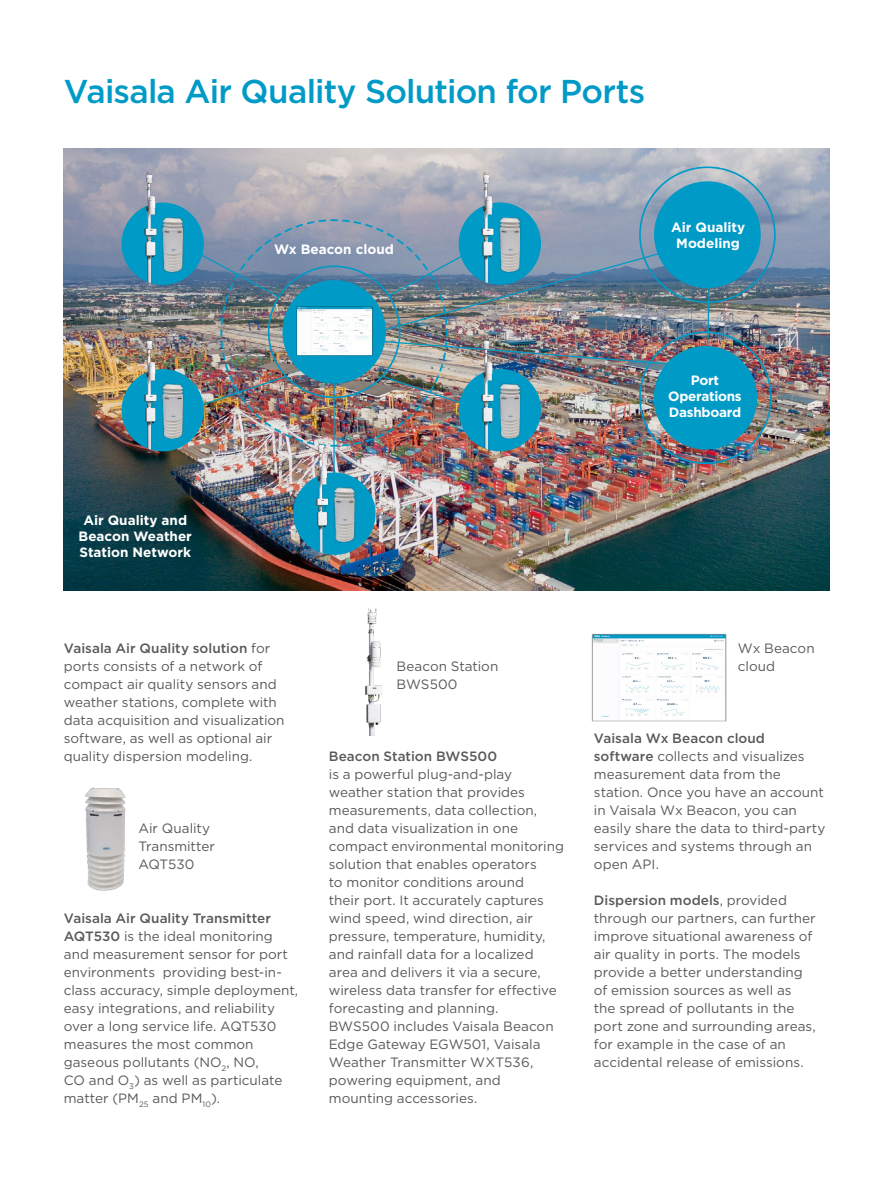
<style>
.page{position:relative;width:893px;height:1191px;background:#fff}
.page>*{position:absolute;margin:0;border:0;box-sizing:border-box;transform-origin:0 0}
.t1{font:500 33px "Gotham";letter-spacing:-.025em;color:#009ac7}
.t2{font:13.5px/18px "Gotham";color:#58595b}
.t3{font:700 13.5px/16.2px "Gotham";color:#fff;text-align:center}
.t4{font:700 13.5px/16.2px "Gotham";letter-spacing:-.02em;color:#fff;text-align:center}
.t5{font:500 13.5px "Gotham";color:#58595b}
.s1{font-weight:500}
</style>
<div class="page">
<img style="left:591px;top:633px;width:135px;height:89px">
<img style="left:85px;top:787px;width:41px;height:104px">
<img style="left:64px;top:149px;width:765px;height:441px">
<div style="left:654px;top:181px;width:107px;height:107px;background:#009ac7;border-radius:50%"></div>
<div style="left:654px;top:346px;width:103px;height:103px;background:#009ac7;border-radius:50%"></div>
<svg style="left:706px;top:288px;width:5px;height:59px"></svg>
<img style="left:449px;top:218px;width:228px;height:229px">
<svg style="left:192px;top:218px;width:28px;height:111px;background:#778293"></svg>
<img style="left:170px;top:339px;width:50px;height:108px">
<img style="left:220px;top:218px;width:229px;height:229px">
<div style="left:122px;top:203px;width:82px;height:82px;background:#009ac7;border-radius:50%"></div>
<img style="left:165px;top:217px;width:25px;height:59px">
<img style="left:133px;top:168px;width:32px;height:116px">
<div style="left:122px;top:369px;width:82px;height:82px;background:#009ac7;border-radius:50%"></div>
<img style="left:165px;top:379px;width:25px;height:63px">
<img style="left:133px;top:335px;width:32px;height:115px">
<div style="left:293px;top:472px;width:83px;height:83px;background:#009ac7;border-radius:50%"></div>
<img style="left:337px;top:487px;width:25px;height:59px">
<img style="left:305px;top:438px;width:32px;height:116px">
<div style="left:459px;top:369px;width:82px;height:82px;background:#009ac7;border-radius:50%"></div>
<img style="left:502px;top:383px;width:25px;height:59px">
<img style="left:470px;top:335px;width:32px;height:115px">
<div style="left:459px;top:202px;width:82px;height:83px;background:#009ac7;border-radius:50%"></div>
<img style="left:502px;top:217px;width:25px;height:59px">
<img style="left:470px;top:168px;width:32px;height:116px">
<img style="left:365px;top:608px;width:17px;height:127px">
<h1 class="t1" style="left:64px;top:70px;width:583px">Vaisala Air Quality Solution for Ports</h1>
<p class="t3" style="left:274px;top:241px;width:121px">Wx Beacon cloud</p>
<p class="t3" style="left:671px;top:218px;width:76px">Air Quality<br>Modeling</p>
<p class="t3" style="left:79px;top:512px;width:115px">Air Quality and<br>Beacon Weather<br>Station Network</p>
<p class="t4" style="left:668px;top:372px;width:75px">Port<br>Operations<br>Dashboard</p>
<p class="t2" style="left:64px;top:638px;width:222px"><span class="s1">Vaisala Air Quality solution</span> for ports consists of a network of compact air quality sensors and weather stations, complete with data acquisition and visualization software, as well as optional air quality dispersion modeling.</p>
<p class="t2" style="left:138px;top:818px;width:78px">Air Quality<br>Transmitter<br>AQT530</p>
<p class="t2" style="left:64px;top:908px;width:236px"><span class="s1">Vaisala Air Quality Transmitter<br>AQT530</span> is the ideal monitoring and measurement sensor for port environments providing best-in&shy;class accuracy, simple deployment, easy integrations, and reliability over a long service life. AQT530 measures the most common gaseous pollutants (NO<sub>2</sub>, NO,<br>CO and O<sub>3</sub>) as well as particulate matter (PM<sub>25</sub> and PM<sub>10</sub>).</p>
<p class="t2" style="left:397px;top:656px;width:103px">Beacon Station<br>BWS500</p>
<p class="t5" style="left:329px;top:747px;width:170px">Beacon Station BWS500</p>
<p class="t2" style="left:329px;top:764px;width:237px">is a powerful plug-and-play weather station that provides measurements, data collection, and data visualization in one compact environmental monitoring solution that enables operators<br>to monitor conditions around<br>their port. It accurately captures wind speed, wind direction, air pressure, temperature, humidity, and rainfall data for a localized area and delivers it via a secure, wireless data transfer for effective forecasting and planning.<br>BWS500 includes Vaisala Beacon<br>Edge Gateway EGW501, Vaisala<br>Weather Transmitter WXT536, powering equipment, and mounting accessories.</p>
<p class="t2" style="left:738px;top:638px;width:78px">Wx Beacon cloud</p>
<p class="t2" style="left:594px;top:728px;width:233px"><span class="s1">Vaisala Wx Beacon cloud software</span> collects and visualizes measurement data from the station. Once you have an account in Vaisala Wx Beacon, you can easily share the data to third-party services and systems through an open API.</p>
<p class="t2" style="left:594px;top:890px;width:223px"><span class="s1">Dispersion models</span>, provided through our partners, can further improve situational awareness of air quality in ports. The models provide a better understanding of emission sources as well as the spread of pollutants in the port zone and surrounding areas, for example in the case of an accidental release of emissions.</p>
</div>
